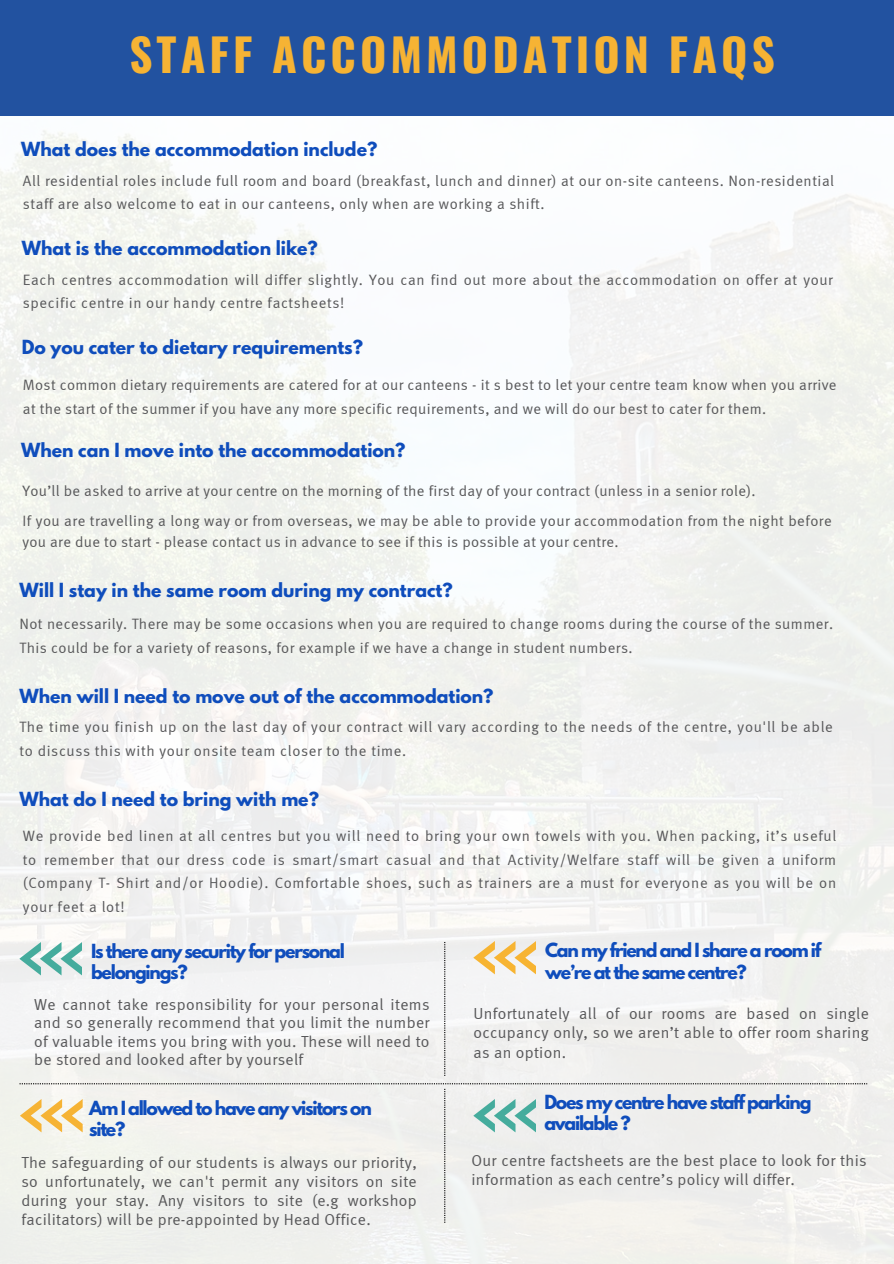
<style>
.page{position:relative;width:894px;height:1264px;background:#fff}
.page>*{position:absolute;margin:0;border:0;box-sizing:border-box;transform-origin:0 0}
.t1{font:700 45px "Oswald";letter-spacing:.09em;color:#f6b334}
.t2{font:700 17.25px "League Spartan";color:#0f4dbc}
.t3{font:700 17.25px/21.3px "League Spartan";letter-spacing:-.07em;color:#0f4dbc}
.t4{font:15.9px/19.2px "Meta Normal";letter-spacing:.02em;color:#58585a;text-align:justify}
.t5{font:15px/23.7px "Meta Normal";letter-spacing:.035em;color:#58585a}
</style>
<div class="page">
<img style="left:0;top:130px;width:893px;height:1133px">
<div style="left:0;top:0;width:893px;height:116px;background:#2252a0"></div>
<svg style="left:444px;top:942px;width:1px;height:133px"></svg>
<svg style="left:20px;top:942px;width:62px;height:33px"></svg>
<div style="left:20px;top:1083px;width:846px;height:139px;background:#f0f0ed"></div>
<svg style="left:473px;top:941px;width:63px;height:33px"></svg>
<p class="t1" style="left:129px;top:20px;width:646px">STAFF ACCOMMODATION FAQS</p>
<p class="t2" style="left:21px;top:140px;width:357px">What does the accommodation include?</p>
<p class="t5" style="left:23px;top:168px;width:812px">All residential roles include full room and board (breakfast, lunch and dinner) at our on-site canteens. Non-residential staff are also welcome to eat in our canteens, only when are working a shift.</p>
<p class="t2" style="left:22px;top:239px;width:297px">What is the accommodation like?</p>
<p class="t5" style="left:23px;top:267px;width:811px">Each centres accommodation will differ slightly. You can find out more about the accommodation on offer at your specific centre in our handy centre factsheets!</p>
<p class="t2" style="left:22px;top:338px;width:342px">Do you cater to dietary requirements?</p>
<p class="t5" style="left:23px;top:373px;width:815px">Most common dietary requirements are catered for at our canteens - it s best to let your centre team know when you arrive at the start of the summer if you have any more specific requirements, and we will do our best to cater for them.</p>
<p class="t2" style="left:21px;top:441px;width:386px">When can I move into the accommodation?</p>
<p class="t5" style="left:22px;top:479px;width:734px">You’ll be asked to arrive at your centre on the morning of the first day of your contract (unless in a senior role).</p>
<p class="t5" style="left:22px;top:509px;width:810px">If you are travelling a long way or from overseas, we may be able to provide your accommodation from the night before</p>
<p class="t5" style="left:22px;top:529px;width:597px">you are due to start - please contact us in advance to see if this is possible at your centre.</p>
<p class="t2" style="left:20px;top:581px;width:434px">Will I stay in the same room during my contract?</p>
<p class="t5" style="left:20px;top:612px;width:814px">Not necessarily. There may be some occasions when you are required to change rooms during the course of the summer.<br>This could be for a variety of reasons, for example if we have a change in student numbers.</p>
<p class="t2" style="left:20px;top:687px;width:475px">When will I need to move out of the accommodation?</p>
<p class="t5" style="left:20px;top:715px;width:814px">The time you finish up on the last day of your contract will vary according to the needs of the centre, you'll be able to discuss this with your onsite team closer to the time.</p>
<p class="t2" style="left:20px;top:790px;width:301px">What do I need to bring with me?</p>
<p class="t5" style="left:23px;top:824px;width:814px;text-align:justify">We provide bed linen at all centres but you will need to bring your own towels with you. When packing, it’s useful to remember that our dress code is smart/smart casual and that Activity/Welfare staff will be given a uniform (Company T- Shirt and/or Hoodie). Comfortable shoes, such as trainers are a must for everyone as you will be on your feet a lot!</p>
<p class="t3" style="left:545px;top:942px;width:278px">Can my friend and I share a room if we’re at the same centre?</p>
<p class="t4" style="left:34px;top:994px;width:397px;line-height:18.6px">We cannot take responsibility for your personal items and so generally recommend that you limit the number of valuable items you bring with you. These will need to be stored and looked after by yourself</p>
<p class="t3" style="left:91px;top:942px;width:255px">Is there any security for personal belongings?</p>
<p class="t4" style="left:473px;top:1004px;width:397px">Unfortunately all of our rooms are based on single occupancy only, so we aren’t able to offer room sharing as an option.</p>
<p class="t3" style="left:89px;top:1099px;width:284px">Am I allowed to have any visitors on site?</p>
<p class="t4" style="left:21px;top:1152px;width:397px">The safeguarding of our students is always our priority, so unfortunately, we can't permit any visitors on site during your stay. Any visitors to site (e.g workshop facilitators) will be pre-appointed by Head Office.</p>
<p class="t3" style="left:544px;top:1093px;width:268px">Does my centre have staff parking available ?</p>
<p class="t4" style="left:471px;top:1151px;width:397px">Our centre factsheets are the best place to look for this information as each centre’s policy will differ.</p>
</div>
